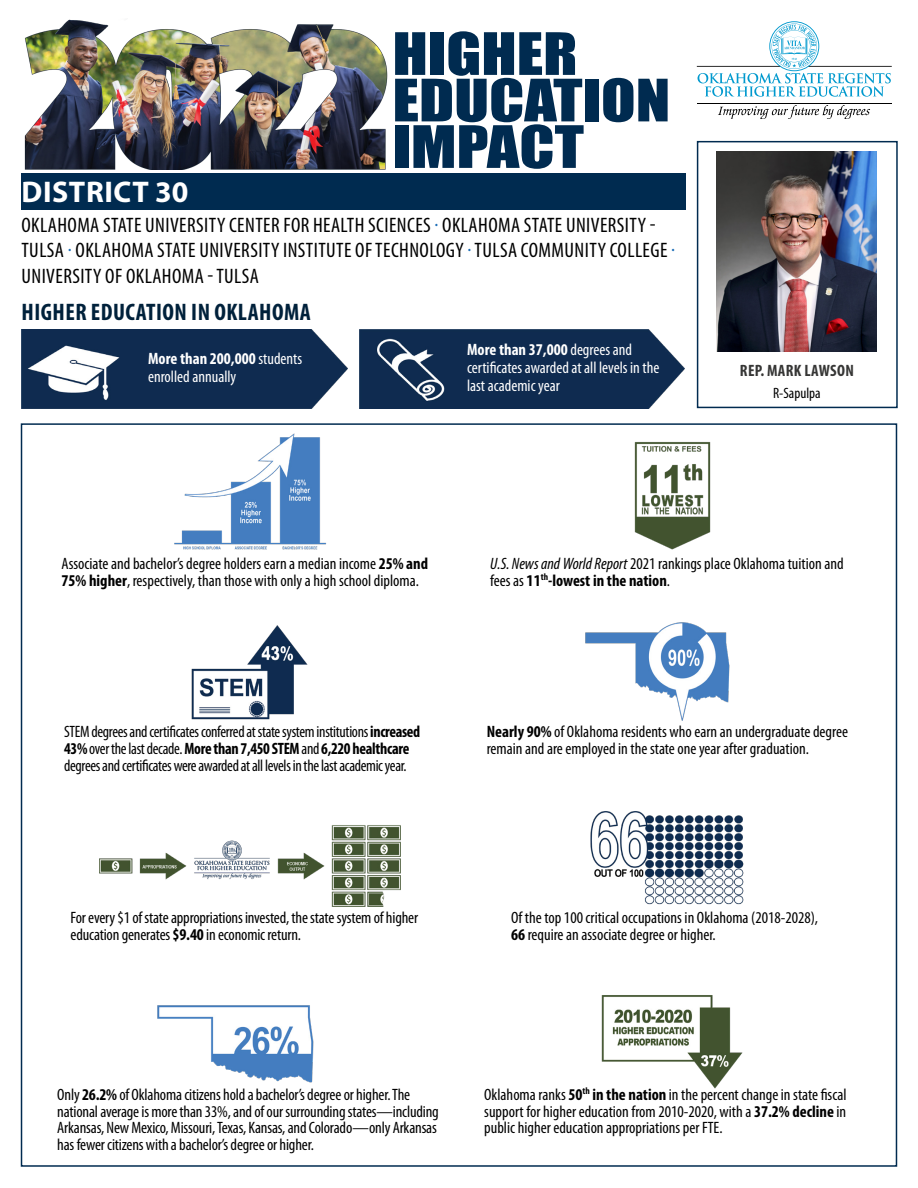
<style>
.page{position:relative;width:918px;height:1188px;background:#fff}
.page>*{position:absolute;margin:0;border:0;box-sizing:border-box;transform-origin:0 0}
.t1{font:54px "Impact";color:#002b50;scale:1.18 1}
.t2{font:700 30px "Myriad Pro";letter-spacing:.02em;color:#fff}
.t3{font:700 condensed 24px "Myriad Pro";letter-spacing:.02em;color:#00213b}
.P_Institutuions{font:condensed 21px/25.2px "Myriad Pro";letter-spacing:.02em;color:#000}
.P_graphic_text{font:condensed 16.5px/17px "Myriad Pro";letter-spacing:-.01em;color:#000}
.P_graphic_text-2{font:condensed 16.5px/17px "Myriad Pro";letter-spacing:-.01em;color:#000;scale:.96 1}
.P_graphic_text_white{font:condensed 16.5px/18px "Myriad Pro";color:#fff}
.P_Legislator_name{font:700 condensed 16.5px "Myriad Pro";letter-spacing:.02em;color:#363635}
.P_Legislator_hometow{font:condensed 15px "Myriad Pro";color:#000}
.s1{color:#196cb6}
.s2{font-weight:700}
.s3{font-style:italic}
</style>
<div class="page">
<div style="left:21px;top:173px;width:665px;height:37px;background:#002b50"></div>
<img style="left:24px;top:19px;width:364px;height:151px">
<hr style="left:697px;top:103px;width:195px;height:1px;background:#000">
<svg style="left:718px;top:105px;width:152px;height:14px"></svg>
<svg style="left:697px;top:21px;width:195px;height:76px"></svg>
<div style="left:697px;top:141px;width:201px;height:267px;border:2px solid #002b50"></div>
<img style="left:717px;top:152px;width:160px;height:199px">
<img style="left:22px;top:329px;width:325px;height:79px">
<img style="left:360px;top:329px;width:325px;height:79px">
<img style="left:174px;top:433px;width:153px;height:117px">
<img style="left:634px;top:442px;width:77px;height:108px">
<img style="left:191px;top:625px;width:117px;height:95px">
<img style="left:585px;top:622px;width:145px;height:99px">
<img style="left:99px;top:825px;width:301px;height:81px">
<img style="left:590px;top:811px;width:154px;height:94px">
<img style="left:157px;top:1005px;width:157px;height:78px">
<img style="left:601px;top:995px;width:142px;height:94px">
<h1 class="t1" style="left:393px;top:12px;width:158px">HIGHER</h1>
<h1 class="t1" style="left:393px;top:58px;width:237px">EDUCATION</h1>
<h1 class="t1" style="left:393px;top:105px;width:164px">IMPACT</h1>
<h2 class="t2" style="left:22px;top:173px;width:168px">DISTRICT 30</h2>
<p class="P_Institutuions" style="left:21px;top:212px;width:655px">OKLAHOMA STATE UNIVERSITY CENTER FOR HEALTH SCIENCES <span class="s1">·</span> OKLAHOMA STATE UNIVERSITY -<br>TULSA <span class="s1">·</span> OKLAHOMA STATE UNIVERSITY INSTITUTE OF TECHNOLOGY <span class="s1">·</span> TULSA COMMUNITY COLLEGE <span class="s1">·<br></span>UNIVERSITY OF OKLAHOMA - TULSA</p>
<h3 class="t3" style="left:21px;top:297px;width:291px">HIGHER EDUCATION IN OKLAHOMA</h3>
<p class="P_graphic_text_white" style="left:148px;top:350px;width:156px"><span class="s2">More than 200,000</span> students enrolled annually</p>
<p class="P_graphic_text_white" style="left:467px;top:341px;width:194px"><span class="s2">More than 37,000</span> degrees and certificates awarded at all levels in the last academic year</p>
<p class="P_Legislator_name" style="left:740px;top:360px;width:115px">REP. MARK LAWSON</p>
<p class="P_Legislator_hometow" style="left:773px;top:384px;width:49px">R-Sapulpa</p>
<p class="P_graphic_text" style="left:62px;top:555px;width:368px">Associate and bachelor’s degree holders earn a median income <span class="s2">25% and<br>75% higher</span>, respectively, than those with only a high school diploma.</p>
<p class="P_graphic_text" style="left:490px;top:555px;width:355px"><span class="s3">U.S. News and World Report</span> 2021 rankings place Oklahoma tuition and fees as <span class="s2">11</span><sup>th</sup><span class="s2">-lowest in the nation</span>.</p>
<p class="P_graphic_text-2" style="left:64px;top:723px;width:373px">STEM degrees and certificates conferred at state system institutions <span class="s2">increased<br>43%</span> over the last decade. <span class="s2">More than 7,450 STEM</span> and <span class="s2">6,220 healthcare </span>degrees and certificates were awarded at all levels in the last academic year.</p>
<p class="P_graphic_text" style="left:487px;top:723px;width:363px"><span class="s2">Nearly 90%</span> of Oklahoma residents who earn an undergraduate degree remain and are employed in the state one year after graduation.</p>
<p class="P_graphic_text" style="left:71px;top:909px;width:349px">For every $1 of state appropriations invested, the state system of higher education generates <span class="s2">$9.40</span> in economic return.</p>
<p class="P_graphic_text" style="left:511px;top:909px;width:309px">Of the top 100 critical occupations in Oklahoma (2018-2028),<br><span class="s2">66</span> require an associate degree or higher.</p>
<p class="P_graphic_text" style="left:57px;top:1086px;width:354px">Only <span class="s2">26.2%</span> of Oklahoma citizens hold a bachelor’s degree or higher. The</p>
<p class="P_graphic_text" style="left:57px;top:1102px;width:383px">national average is more than 33%, and of our surrounding states—including</p>
<p class="P_graphic_text" style="left:57px;top:1119px;width:381px">Arkansas, New Mexico, Missouri, Texas, Kansas, and Colorado—only Arkansas</p>
<p class="P_graphic_text" style="left:57px;top:1136px;width:258px">has fewer citizens with a bachelor’s degree or higher.</p>
<p class="P_graphic_text" style="left:484px;top:1086px;width:364px;text-align:justify">Oklahoma ranks <span class="s2">50</span><sup>th</sup> <span class="s2">in the nation</span> in the percent change in state fiscal support for higher education from 2010-2020, with a <span class="s2">37.2% decline</span> in public higher education appropriations per FTE.</p>
</div>
